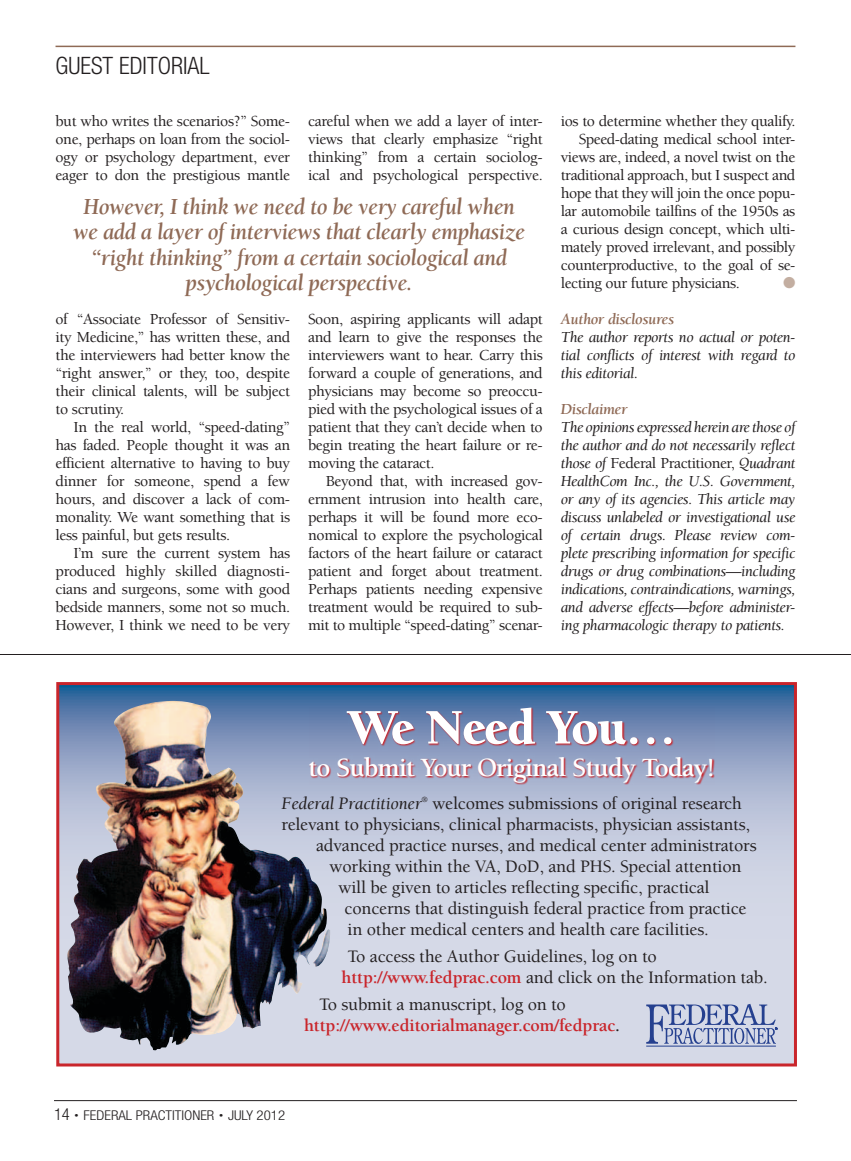
<style>
.page{position:relative;width:851px;height:1161px;background:#fff}
.page>*{position:absolute;margin:0;border:0;box-sizing:border-box;transform-origin:0 0}
.headline{font:900 51px "Berkeley Std";letter-spacing:-.025em;color:#fff}
.subhead{font:700 27px "Berkeley Std";letter-spacing:-.03em;color:#fff}
.t1{font:300 condensed 24px "Helvetica Neue LT Std";color:#231f20}
.callout{font:italic 700 23.7px/25.5px "Berkeley Std";letter-spacing:-.02em;color:#8f6a56;text-align:center;scale:.95 1}
.body_copy{font:500 18px/21px "Berkeley Std";letter-spacing:-.01em;color:#231f20}
.body_copy-2{font:700 18px/21px "Berkeley Std";letter-spacing:-.01em;color:#c9252b}
.t1-2{font:500 15.75px/18px "Berkeley Std";letter-spacing:-.025em;color:#231f20;text-align:justify}
.disclaimer_text{font:italic 15.75px/18px "Berkeley Std";letter-spacing:-.03em;color:#231f20;text-align:justify}
.disclaimer_HD{font:italic 700 15.75px "Berkeley Std";letter-spacing:-.025em;color:#8f6a56}
.t1-3{font:15.75px "Zapf Dingbats ITC";color:#c3aea1}
.t2{font:300 condensed 13.5px "Helvetica Neue LT Std";color:#231f20;scale:1.1 1}
.s1{font-weight:500;font-style:normal}
.s2{font-weight:400;font-style:italic}
.s3{font-weight:700;color:#c9252b}
.s4{font-weight:500;color:#231f20}
.s5{color:#231f20}
.s6{font-size:16.5px}
.s7{font-size:7.5px}
</style>
<div class="page">
<hr style="left:54px;top:1100px;width:742px;height:1px;background:#231f20">
<hr style="left:56px;top:46px;width:739px;height:1px;background:#8f6a56">
<svg style="left:60px;top:686px;width:732px;height:376px;background:#b7c2d6"></svg>
<div style="left:56px;top:682px;width:740px;height:384px;border:3px solid #c9252b"></div>
<img style="left:67px;top:701px;width:212px;height:349px">
<hr style="left:646px;top:1046px;width:129px;height:1px;background:#25408f">
<svg style="left:646px;top:1004px;width:131px;height:40px;background:#a1abcc"></svg>
<svg style="left:309px;top:707px;width:405px;height:78px;background:#9081a1"></svg>
<hr style="left:0;top:654px;width:850px;height:1px;background:#231f20">
<p class="t1" style="left:56px;top:52px;width:156px">GUEST EDITORIAL</p>
<p class="t1-2" style="left:56px;top:112px;width:236px">but who writes the scenarios?” Some&shy;one, perhaps on loan from the sociol&shy;ogy or psychology department, ever eager to don the prestigious mantle</p>
<p class="t1-2" style="left:308px;top:112px;width:236px">careful when we add a layer of inter&shy;views that clearly emphasize “right thinking” from a certain sociolog&shy;ical and psychological perspective.</p>
<p class="callout" style="left:73px;top:194px;width:477px">However, I think we need to be very careful when we add a layer of interviews that clearly emphasize “right thinking” from a certain sociological and psychological perspective.</p>
<p class="t1-2" style="left:56px;top:310px;width:236px">of “Associate Professor of Sensitiv&shy;ity Medicine,” has written these, and the interviewers had better know the “right answer,” or they, too, despite their clinical talents, will be subject to scrutiny.</p>
<p class="t1-2" style="left:56px;top:418px;width:236px;text-indent:18px">In the real world, “speed-dating” has faded. People thought it was an efficient alternative to having to buy dinner for someone, spend a few hours, and discover a lack of com&shy;monality. We want something that is less painful, but gets results.</p>
<p class="t1-2" style="left:56px;top:544px;width:236px;text-indent:18px">I’m sure the current system has produced highly skilled diagnosti&shy;cians and surgeons, some with good bedside manners, some not so much.<br>However, I think we need to be very</p>
<p class="t1-2" style="left:308px;top:310px;width:236px">Soon, aspiring applicants will adapt and learn to give the responses the interviewers want to hear. Carry this forward a couple of generations, and physicians may become so preoccu&shy;pied with the psychological issues of a patient that they can’t decide when to begin treating the heart failure or re&shy;moving the cataract.</p>
<p class="t1-2" style="left:308px;top:472px;width:236px;text-indent:18px">Beyond that, with increased gov&shy;ernment intrusion into health care, perhaps it will be found more eco&shy;nomical to explore the psychological factors of the heart failure or cataract patient and forget about treatment.<br>Perhaps patients needing expensive treatment would be required to sub&shy;mit to multiple “speed-dating” scenar-</p>
<p class="t1-2" style="left:561px;top:112px;width:236px">ios to determine whether they qualify.</p>
<p class="t1-2" style="left:561px;top:130px;width:236px;text-indent:18px">Speed-dating medical school inter&shy;views are, indeed, a novel twist on the traditional approach, but I suspect and hope that they will join the once popu&shy;lar automobile tailfins of the 1950s as a curious design concept, which ulti&shy;mately proved irrelevant, and possibly counterproductive, to the goal of se&shy;lecting our future physicians.</p>
<p class="t1-3" style="left:783px;top:275px;width:14px">●</p>
<p class="disclaimer_HD" style="left:561px;top:311px;width:115px">Author disclosures</p>
<p class="disclaimer_text" style="left:561px;top:328px;width:236px">The author reports no actual or poten&shy;tial conflicts of interest with regard to this editorial.</p>
<p class="disclaimer_HD" style="left:561px;top:401px;width:68px">Disclaimer</p>
<p class="disclaimer_text" style="left:561px;top:418px;width:236px">The opinions expressed herein are those of the author and do not necessarily reflect those of <span class="s1">Federal Practitioner,</span> Quadrant HealthCom Inc., the U.S. Government, or any of its agencies. This article may discuss unlabeled or investigational use of certain drugs. Please review com&shy;plete prescribing information for specific drugs or drug combinations—including indications, contraindications, warnings, and adverse effects—before administer&shy;ing pharmacologic therapy to patients.</p>
<p class="headline" style="left:347px;top:700px;width:330px">We Need You…</p>
<p class="subhead" style="left:308px;top:753px;width:408px">to Submit Your Original Study Today!</p>
<p class="body_copy" style="left:281px;top:793px;width:462px"><span class="s2">Federal Practitioner</span><sup>®</sup> welcomes submissions of original research</p>
<p class="body_copy" style="left:281px;top:814px;width:470px">relevant to physicians, clinical pharmacists, physician assistants,</p>
<p class="body_copy" style="left:316px;top:835px;width:442px">advanced practice nurses, and medical center administrators</p>
<p class="body_copy" style="left:329px;top:856px;width:413px">working within the VA, DoD, and PHS. Special attention</p>
<p class="body_copy" style="left:338px;top:877px;width:372px">will be given to articles reflecting specific, practical</p>
<p class="body_copy" style="left:344px;top:898px;width:403px">concerns that distinguish federal practice from practice</p>
<p class="body_copy" style="left:347px;top:919px;width:363px">in other medical centers and health care facilities.</p>
<p class="body_copy" style="left:341px;top:946px;width:427px;text-indent:6px">To access the Author Guidelines, log on to <span class="s3">http://www.fedprac.com</span> and click on the Information tab.</p>
<p class="body_copy-2" style="left:304px;top:994px;width:317px;text-indent:15px"><span class="s4">To submit a manuscript, log on to </span>http://www.editorialmanager.com/fedprac<span class="s5">.</span></p>
<p class="t2" style="left:54px;top:1107px;width:212px"><span class="s6">14</span> <span class="s7">•</span> FEDERAL PRACTITIONER <span class="s7">•</span> JULY 2012</p>
</div>
